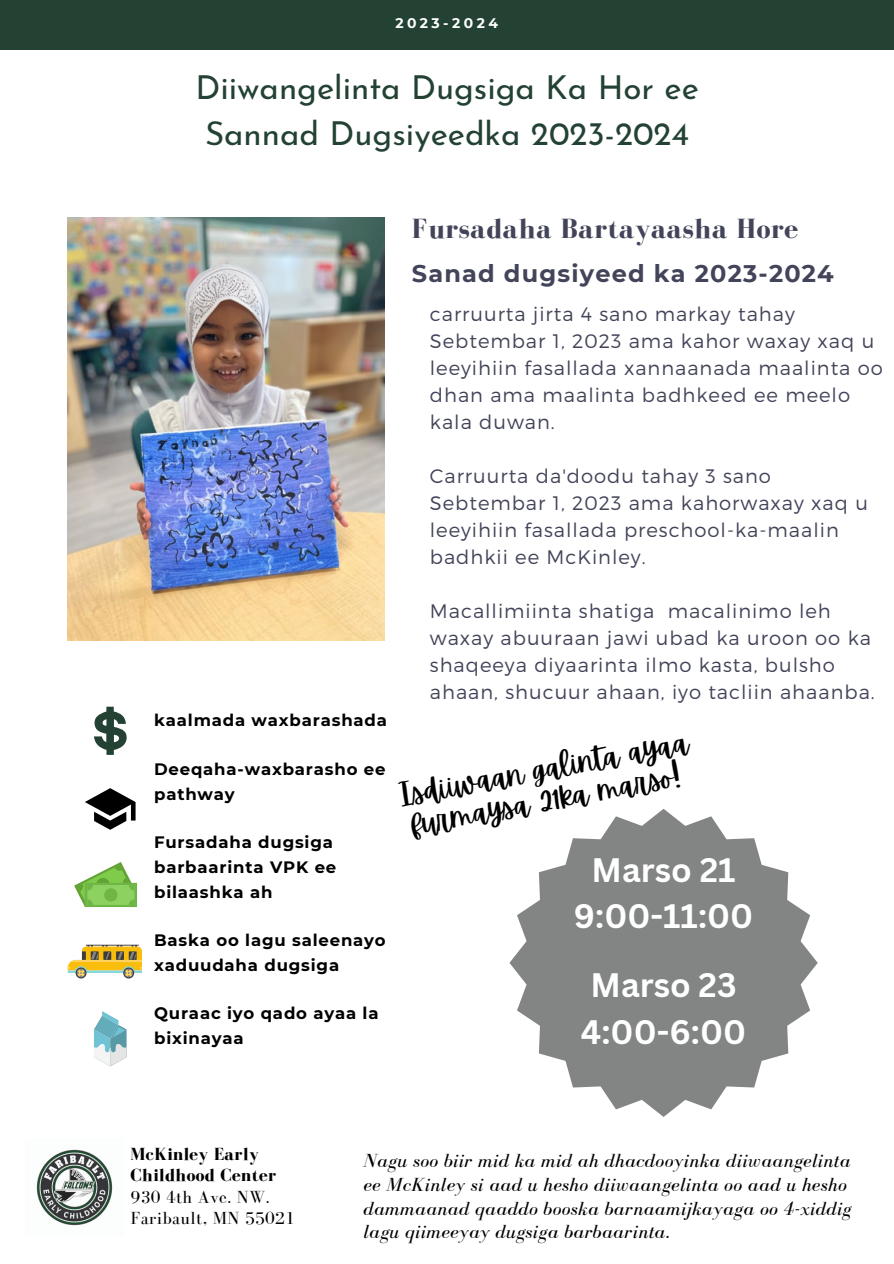
<style>
.page{position:relative;width:894px;height:1264px;background:#fff}
.page>*{position:absolute;margin:0;border:0;box-sizing:border-box;transform-origin:0 0}
.t1{font:33px/46.2px "Josefin Sans";color:#234233}
.t2{font:700 33px/46.2px "Canva Sans";color:#fff;text-align:center}
.t3{font:30px/31.5px "Apricots";color:#000}
.t4{font:700 28.5px "Bodoni FLF";letter-spacing:.02em;color:#424459}
.t5{font:700 24px "Montserrat";letter-spacing:.05em;color:#424459}
.t6{font:300 19.5px/27px "Montserrat";letter-spacing:.05em;color:#424459}
.t7{font:italic 19.5px/23.7px "Bodoni FLF";letter-spacing:.02em;color:#000}
.t8{font:18px/21.5px "Bodoni FLF";letter-spacing:.02em;color:#000}
.t9{font:700 18px/21.5px "Bodoni FLF";letter-spacing:.02em;color:#000}
.t10{font:700 16.5px/24.8px "Montserrat";letter-spacing:.05em;color:#000}
.t11{font:700 13.95px "Montserrat";letter-spacing:.25em;color:#fff}
</style>
<div class="page">
<div style="left:0;top:0;width:893px;height:49px;background:#234233"></div>
<img style="left:36px;top:1149px;width:77px;height:77px">
<img style="left:68px;top:218px;width:316px;height:422px">
<svg style="left:94px;top:706px;width:33px;height:49px"></svg>
<svg style="left:85px;top:788px;width:50px;height:41px"></svg>
<div style="left:85px;top:882px;width:52px;height:25px;background:#70b646"></div>
<svg style="left:74px;top:862px;width:60px;height:45px"></svg>
<svg style="left:68px;top:944px;width:74px;height:34px"></svg>
<svg style="left:94px;top:1011px;width:33px;height:55px"></svg>
<svg style="left:509px;top:809px;width:308px;height:307px;fill:#838585"></svg>
<p class="t11" style="left:395px;top:14px;width:104px">2023-2024</p>
<h1 class="t1" style="left:195px;top:67px;width:504px">Diiwangelinta Dugsiga Ka Hor ee<br>Sannad Dugsiyeedka 2023-2024</h1>
<h3 class="t4" style="left:412px;top:213px;width:388px">Fursadaha Bartayaasha Hore</h3>
<p class="t5" style="left:412px;top:259px;width:423px">Sanad dugsiyeed ka 2023-2024</p>
<p class="t10" style="left:154px;top:708px;width:234px">kaalmada waxbarashada</p>
<p class="t10" style="left:154px;top:756px;width:233px">Deeqaha-waxbarasho ee pathway</p>
<p class="t10" style="left:154px;top:829px;width:184px">Fursadaha dugsiga barbaarinta VPK ee bilaashka ah</p>
<p class="t10" style="left:154px;top:927px;width:233px">Baska oo lagu saleenayo xaduudaha dugsiga</p>
<p class="t10" style="left:154px;top:1000px;width:226px">Quraac iyo qado ayaa la bixinayaa</p>
<p class="t6" style="left:430px;top:299px;width:454px">carruurta jirta 4 sano markay tahay Sebtembar 1, 2023 ama kahor waxay xaq u leeyihiin fasallada xannaanada maalinta oo dhan ama maalinta badhkeed ee meelo kala duwan.</p>
<p class="t6" style="left:430px;top:461px;width:439px">Carruurta da'doodu tahay 3 sano Sebtembar 1, 2023 ama kahorwaxay xaq u leeyihiin fasallada preschool-ka-maalin badhkii ee McKinley.</p>
<p class="t6" style="left:430px;top:597px;width:446px">Macallimiinta shatiga macalinimo leh waxay abuuraan jawi ubad ka uroon oo ka shaqeeya diyaarinta ilmo kasta, bulsho ahaan, shucuur ahaan, iyo tacliin ahaanba.</p>
<h2 class="t3" style="left:397px;top:781px;width:295px;rotate:-11deg">Isdiiwaan galinta ayaa furmaysa 21ka marso!</h2>
<h1 class="t2" style="left:573px;top:846px;width:181px">Marso 21<br>9:00-11:00</h1>
<h1 class="t2" style="left:581px;top:961px;width:167px;text-align:left">Marso 23<br>4:00-6:00</h1>
<p class="t9" style="left:131px;top:1143px;width:147px">McKinley Early<br>Childhood Center</p>
<p class="t8" style="left:131px;top:1185px;width:166px">930 4th Ave. NW.<br>Faribault, MN 55021</p>
<p class="t7" style="left:363px;top:1148px;width:489px">Nagu soo biir mid ka mid ah dhacdooyinka diiwaangelinta ee McKinley si aad u hesho diiwaangelinta oo aad u hesho dammaanad qaaddo booska barnaamijkayaga oo 4-xiddig lagu qiimeeyay dugsiga barbaarinta.</p>
</div>
